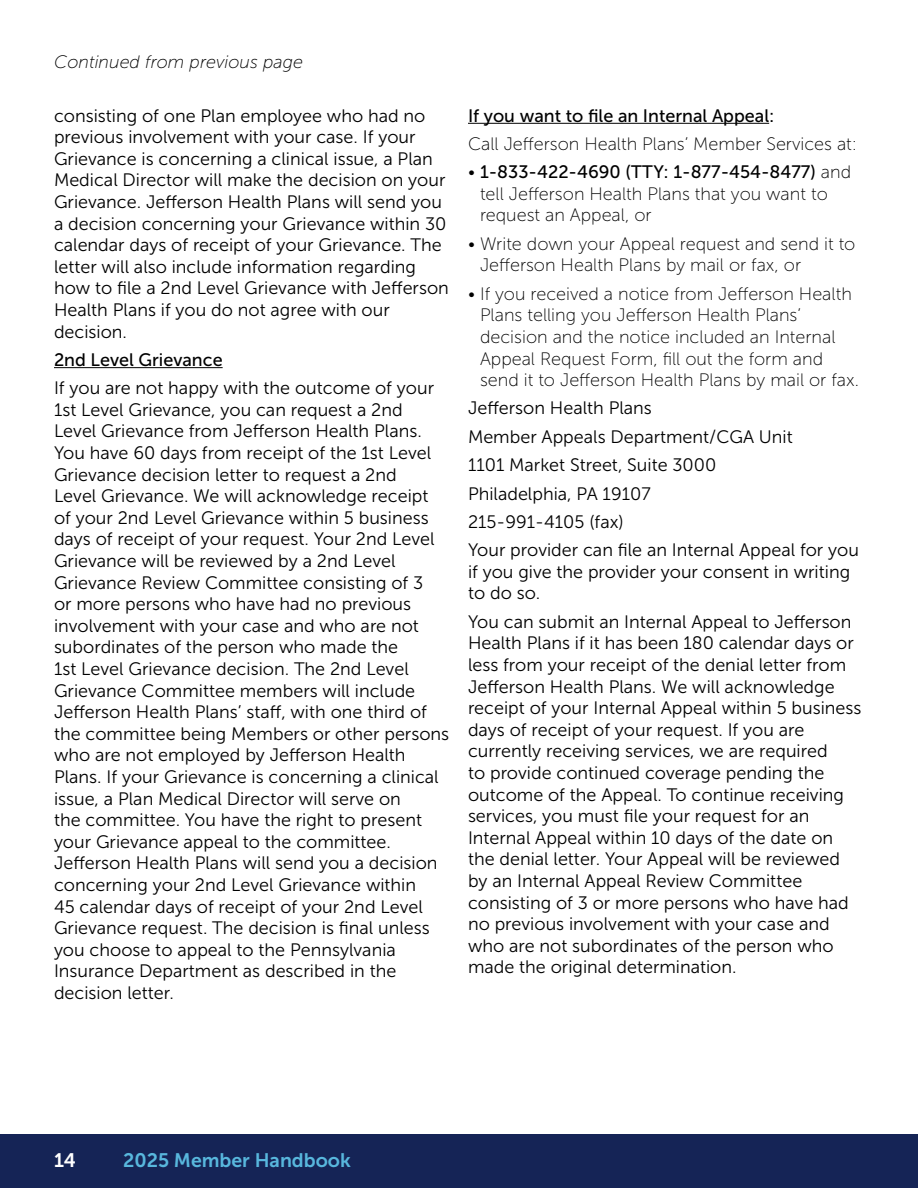
<style>
.page{position:relative;width:918px;height:1188px;background:#fff}
.page>*{position:absolute;margin:0;border:0;box-sizing:border-box;transform-origin:0 0}
.t1{font:19.5px "Museo Sans 700";color:#58b7dd}
.t2{font:19.5px "Museo Sans 700";color:#fff}
.Body-P{font:18px/21.6px "Museo Sans 300";color:#000}
.Body-P-2{font:18px/21.6px "Museo Sans 100";color:#000}
.Body-P-3{font:18px "Museo Sans 500";color:#000}
.Body-P-4{font:italic 18px "Museo Sans 100";color:#000}
.s1{font-family:"Museo Sans 500"}
</style>
<div class="page">
<div style="left:0;top:1134px;width:918px;height:54px;background:#152456"></div>
<hr style="left:54px;top:367px;width:169px;height:1px;background:#000">
<hr style="left:468px;top:123px;width:301px;height:1px;background:#000">
<p class="Body-P-4" style="left:54px;top:52px;width:251px">Continued from previous page</p>
<p class="Body-P" style="left:54px;top:105px;width:396px">consisting of one Plan employee who had no previous involvement with your case. If your Grievance is concerning a clinical issue, a Plan Medical Director will make the decision on your Grievance. Jefferson Health Plans will send you a decision concerning your Grievance within 30 calendar days of receipt of your Grievance. The letter will also include information regarding how to file a 2nd Level Grievance with Jefferson Health Plans if you do not agree with our decision.</p>
<p class="Body-P-3" style="left:54px;top:350px;width:170px">2nd Level Grievance</p>
<p class="Body-P" style="left:54px;top:377px;width:397px">If you are not happy with the outcome of your 1st Level Grievance, you can request a 2nd Level Grievance from Jefferson Health Plans.<br>You have 60 days from receipt of the 1st Level Grievance decision letter to request a 2nd<br>Level Grievance. We will acknowledge receipt of your 2nd Level Grievance within 5 business days of receipt of your request. Your 2nd Level Grievance will be reviewed by a 2nd Level Grievance Review Committee consisting of 3<br>or more persons who have had no previous involvement with your case and who are not subordinates of the person who made the<br>1st Level Grievance decision. The 2nd Level Grievance Committee members will include Jefferson Health Plans’ staff, with one third of the committee being Members or other persons who are not employed by Jefferson Health Plans. If your Grievance is concerning a clinical issue, a Plan Medical Director will serve on<br>the committee. You have the right to present your Grievance appeal to the committee.<br>Jefferson Health Plans will send you a decision concerning your 2nd Level Grievance within<br>45 calendar days of receipt of your 2nd Level Grievance request. The decision is final unless you choose to appeal to the Pennsylvania Insurance Department as described in the decision letter.</p>
<p class="Body-P-3" style="left:468px;top:105px;width:308px">If you want to file an Internal Appeal:</p>
<p class="Body-P-2" style="left:468px;top:133px;width:391px">Call Jefferson Health Plans’ Member Services at:</p>
<p class="Body-P-2" style="left:480px;top:161px;width:373px;text-indent:-12px">• <span class="s1">1-833-422-4690 (TTY: 1-877-454-8477)</span> and tell Jefferson Health Plans that you want to request an Appeal, or</p>
<p class="Body-P-2" style="left:480px;top:233px;width:377px;text-indent:-12px">• Write down your Appeal request and send it to<br>Jefferson Health Plans by mail or fax, or</p>
<p class="Body-P-2" style="left:480px;top:283px;width:380px;text-indent:-12px">• If you received a notice from Jefferson Health Plans telling you Jefferson Health Plans’ decision and the notice included an Internal Appeal Request Form, fill out the form and send it to Jefferson Health Plans by mail or fax.</p>
<p class="Body-P" style="left:468px;top:398px;width:185px">Jefferson Health Plans</p>
<p class="Body-P" style="left:468px;top:426px;width:326px">Member Appeals Department/CGA Unit</p>
<p class="Body-P" style="left:468px;top:454px;width:250px">1101 Market Street, Suite 3000</p>
<p class="Body-P" style="left:468px;top:483px;width:184px">Philadelphia, PA 19107</p>
<p class="Body-P" style="left:468px;top:511px;width:157px">215-991-4105 (fax)</p>
<p class="Body-P" style="left:468px;top:539px;width:393px">Your provider can file an Internal Appeal for you if you give the provider your consent in writing to do so.</p>
<p class="Body-P" style="left:468px;top:611px;width:395px">You can submit an Internal Appeal to Jefferson Health Plans if it has been 180 calendar days or less from your receipt of the denial letter from Jefferson Health Plans. We will acknowledge receipt of your Internal Appeal within 5 business days of receipt of your request. If you are currently receiving services, we are required<br>to provide continued coverage pending the outcome of the Appeal. To continue receiving services, you must file your request for an Internal Appeal within 10 days of the date on the denial letter. Your Appeal will be reviewed by an Internal Appeal Review Committee consisting of 3 or more persons who have had no previous involvement with your case and who are not subordinates of the person who made the original determination.</p>
<p class="t2" style="left:54px;top:1150px;width:23px">14</p>
<p class="t1" style="left:123px;top:1150px;width:229px">2025 Member Handbook</p>
</div>
